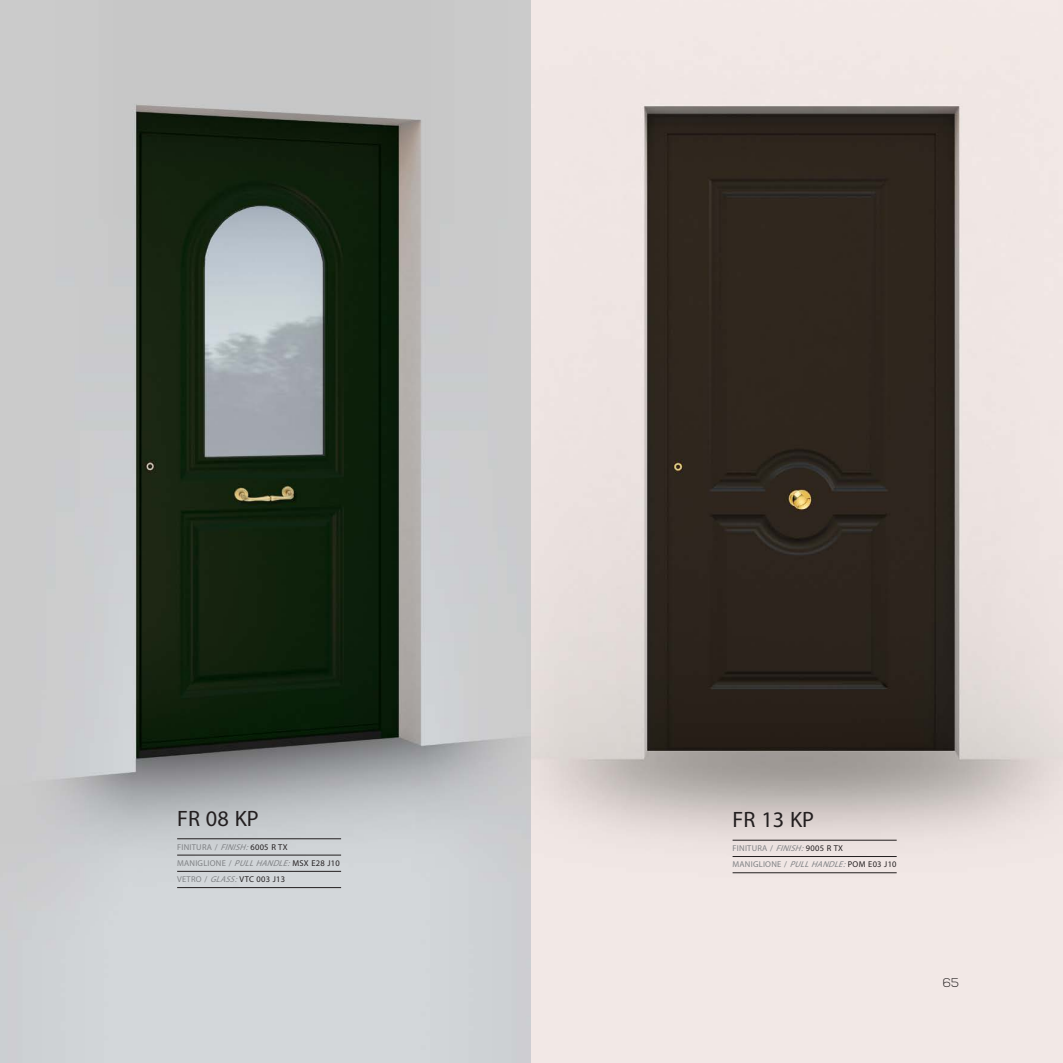
<style>
.page{position:relative;width:1063px;height:1063px;background:#fff}
.page>*{position:absolute;margin:0;border:0;box-sizing:border-box;transform-origin:0 0}
.t1{font:31.25px "Myriad Arabic";color:#231f20}
.t2{font:300 12.5px "Nexa";color:#231f20}
.t3{font:11.88px "Myriad Arabic";letter-spacing:.02em;color:#808285}
.t4{font:11.88px "Myriad Arabic";letter-spacing:.02em;color:#231f20}
.s1{font-style:italic}
.s2{color:#231f20}
.s3{color:#808285}
.s4{font-style:italic;color:#808285}
</style>
<div class="page">
<img style="left:0;top:0;width:1063px;height:1063px">
<hr style="left:177px;top:839px;width:164px;height:1px;background:#231f20">
<hr style="left:177px;top:855px;width:164px;height:1px;background:#231f20">
<hr style="left:177px;top:871px;width:164px;height:1px;background:#231f20">
<hr style="left:177px;top:887px;width:164px;height:1px;background:#231f20">
<hr style="left:733px;top:840px;width:164px;height:1px;background:#231f20">
<hr style="left:733px;top:856px;width:164px;height:1px;background:#231f20">
<hr style="left:733px;top:873px;width:164px;height:1px;background:#231f20">
<p class="t1" style="left:177px;top:797px;width:83px">FR 08 KP</p>
<p class="t3" style="left:177px;top:839px;width:112px">FINITURA / <span class="s1">FINISH:</span><span class="s2">6005 R TX</span></p>
<p class="t3" style="left:177px;top:855px;width:164px">MANIGLIONE / <span class="s1">PULLHANDLE:</span><span class="s2">MSX E28 J10</span></p>
<p class="t4" style="left:177px;top:871px;width:110px"><span class="s3">VETRO /</span> <span class="s4">GLASS:</span>VTC 003 J13</p>
<p class="t1" style="left:733px;top:798px;width:83px">FR 13 KP</p>
<p class="t3" style="left:733px;top:840px;width:112px">FINITURA / <span class="s1">FINISH:</span><span class="s2">9005 R TX</span></p>
<p class="t3" style="left:733px;top:856px;width:166px">MANIGLIONE / <span class="s1">PULLHANDLE:</span><span class="s2">POM E03 J10</span></p>
<p class="t2" style="left:943px;top:976px;width:18px">65</p>
</div>
